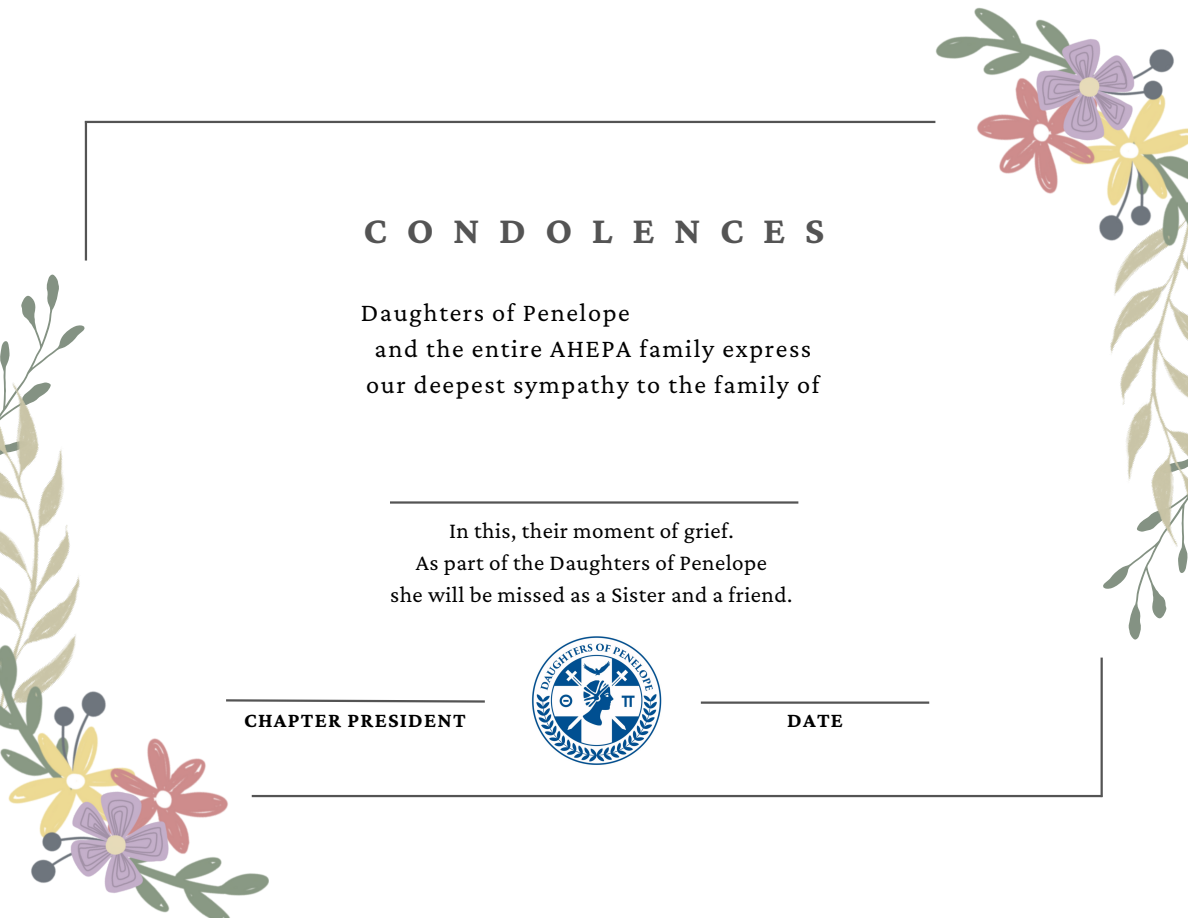
<style>
.page{position:relative;width:1188px;height:918px;background:#fff}
.page>*{position:absolute;margin:0;border:0;box-sizing:border-box;transform-origin:0 0}
.t1{font:700 39px "Crimson Pro";letter-spacing:.5em;color:#545454}
.t2{font:26.4px "Crimson Pro";letter-spacing:.06em;color:#000}
.t3{font:23.1px/31.8px "Crimson Pro";letter-spacing:.02em;color:#000;text-align:center}
.t4{font:700 21.15px "Crimson Pro";letter-spacing:.06em;color:#000}
</style>
<div class="page">
<hr style="left:390px;top:501px;width:408px;height:3px;background:#545454">
<svg style="left:1103px;top:576px;width:64px;height:64px"></svg>
<img style="left:1110px;top:287px;width:78px;height:289px">
<img style="left:936px;top:8px;width:252px;height:279px">
<svg style="left:0;top:274px;width:85px;height:79px"></svg>
<img style="left:0;top:353px;width:80px;height:291px">
<img style="left:0;top:644px;width:269px;height:274px">
<hr style="left:85px;top:121px;width:850px;height:2px;background:#545454">
<hr style="left:252px;top:795px;width:850px;height:2px;background:#545454">
<hr style="left:85px;top:121px;width:2px;height:140px;background:#545454">
<hr style="left:1101px;top:658px;width:2px;height:139px;background:#545454">
<img style="left:531px;top:636px;width:131px;height:129px">
<svg style="left:224px;top:698px;width:261px;height:6px"></svg>
<hr style="left:701px;top:702px;width:228px;height:2px;background:#545454">
<h1 class="t1" style="left:364px;top:208px;width:462px">CONDOLENCES</h1>
<p class="t2" style="left:361px;top:297px;width:270px">Daughters of Penelope</p>
<p class="t2" style="left:375px;top:333px;width:438px">and the entire AHEPA family express</p>
<p class="t2" style="left:366px;top:369px;width:455px">our deepest sympathy to the family of</p>
<p class="t3" style="left:390px;top:515px;width:404px">In this, their moment of grief.<br>As part of the Daughters of Penelope<br>she will be missed as a Sister and a friend.</p>
<p class="t4" style="left:244px;top:708px;width:223px">CHAPTER PRESIDENT</p>
<p class="t4" style="left:787px;top:708px;width:57px">DATE</p>
</div>
